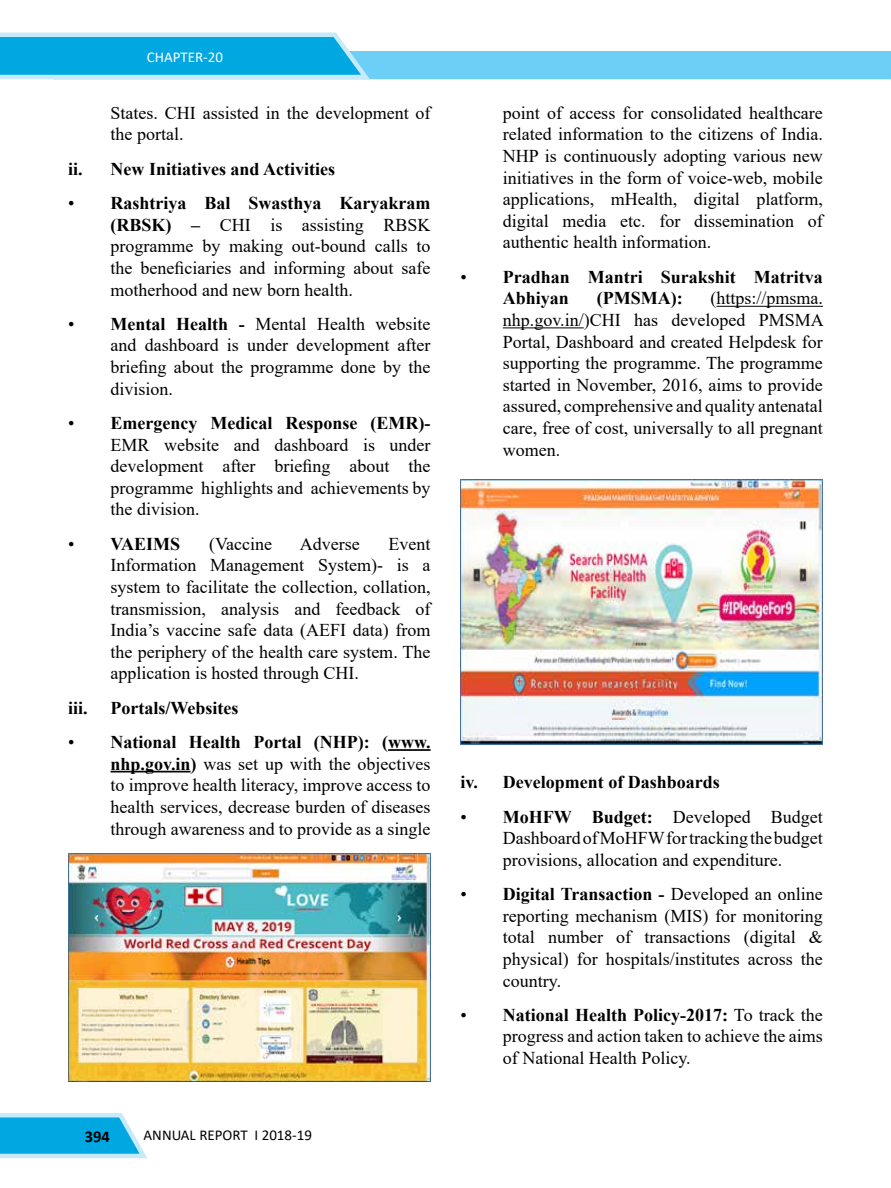
<style>
.page{position:relative;width:891px;height:1188px;background:#fff}
.page>*{position:absolute;margin:0;border:0;box-sizing:border-box;transform-origin:0 0}
.t1{font:18px/21.6px "Times New Roman";color:#000;text-align:justify}
.t2{font:700 18px/21.6px "Times New Roman";color:#000}
.t3{font:700 16.5px "Calibri";color:#000}
.t4{font:15px "Calibri";color:#000}
.t5{font:15px "Calibri";color:#fff}
.s1{font-weight:700}
.s2{font-weight:400}
</style>
<div class="page">
<svg style="left:0;top:1113px;width:147px;height:46px;background:#42bde9"></svg>
<svg style="left:0;top:32px;width:891px;height:48px"></svg>
<hr style="left:388px;top:749px;width:43px;height:2px;background:#000">
<hr style="left:111px;top:771px;width:80px;height:1px;background:#000">
<hr style="left:716px;top:306px;width:107px;height:1px;background:#000">
<hr style="left:503px;top:327px;width:81px;height:1px;background:#000">
<img style="left:68px;top:853px;width:363px;height:229px">
<img style="left:460px;top:480px;width:363px;height:265px">
<p class="t5" style="left:147px;top:46px;width:78px">CHAPTER-20</p>
<p class="t1" style="left:111px;top:101px;width:322px">States. CHI assisted in the development of the portal.</p>
<p class="t2" style="left:68px;top:157px;width:269px">ii. New Initiatives and Activities</p>
<p class="t1" style="left:111px;top:192px;width:322px;text-indent:-43px">• <span class="s1">Rashtriya Bal Swasthya Karyakram (RBSK) –</span> CHI is assisting RBSK programme by making out-bound calls to the beneficiaries and informing about safe motherhood and new born health.</p>
<p class="t1" style="left:111px;top:312px;width:322px;text-indent:-43px">• <span class="s1">Mental Health -</span> Mental Health website and dashboard is under development after briefing about the programme done by the division.</p>
<p class="t1" style="left:111px;top:412px;width:322px;text-indent:-43px">• <span class="s1">Emergency Medical Response (EMR)- </span>EMR website and dashboard is under development after briefing about the programme highlights and achievements by the division.</p>
<p class="t2" style="left:68px;top:532px;width:114px"><span class="s2">•</span> VAEIMS</p>
<p class="t1" style="left:209px;top:532px;width:64px">(Vaccine</p>
<p class="t1" style="left:300px;top:532px;width:61px">Adverse</p>
<p class="t1" style="left:111px;top:532px;width:322px;text-indent:278px">Event Information Management System)- is a system to facilitate the collection, collation, transmission, analysis and feedback of India’s vaccine safe data (AEFI data) from the periphery of the health care system. The application is hosted through CHI.</p>
<p class="t2" style="left:68px;top:696px;width:21px">iii.</p>
<p class="t2" style="left:111px;top:696px;width:129px">Portals/Websites</p>
<p class="t1" style="left:111px;top:731px;width:322px;text-indent:-43px">• <span class="s1">National Health Portal (NHP): (www. nhp.gov.in)</span> was set up with the objectives to improve health literacy, improve access to health services, decrease burden of diseases through awareness and to provide as a single</p>
<p class="t3" style="left:85px;top:1125px;width:27px">394</p>
<p class="t4" style="left:144px;top:1124px;width:170px">ANNUAL REPORT I 2018-19</p>
<p class="t1" style="left:503px;top:101px;width:322px">point of access for consolidated healthcare related information to the citizens of India.<br>NHP is continuously adopting various new initiatives in the form of voice-web, mobile applications, mHealth, digital platform, digital media etc. for dissemination of authentic health information.</p>
<p class="t2" style="left:503px;top:265px;width:322px;text-indent:-43px"><span class="s2">•</span> Pradhan Mantri Surakshit Matritva<br>Abhiyan</p>
<p class="t1" style="left:503px;top:287px;width:323px;text-indent:208px">(https://pmsma. nhp.gov.in/)CHI has developed PMSMA Portal, Dashboard and created Helpdesk for supporting the programme. The programme started in November, 2016, aims to provide assured, comprehensive and quality antenatal care, free of cost, universally to all pregnant women.</p>
<p class="t2" style="left:597px;top:287px;width:87px">(PMSMA):</p>
<p class="t2" style="left:460px;top:771px;width:261px">iv. Development of Dashboards</p>
<p class="t1" style="left:503px;top:805px;width:322px;text-indent:-43px">• <span class="s1">MoHFW Budget:</span> Developed Budget Dashboard of MoHFW for tracking the budget provisions, allocation and expenditure.</p>
<p class="t1" style="left:503px;top:883px;width:322px;text-indent:-43px">• <span class="s1">Digital Transaction -</span> Developed an online reporting mechanism (MIS) for monitoring total number of transactions (digital &amp; physical) for hospitals/institutes across the country.</p>
<p class="t1" style="left:503px;top:1003px;width:322px;text-indent:-43px">• <span class="s1">National Health Policy-2017:</span> To track the progress and action taken to achieve the aims of National Health Policy.</p>
</div>
